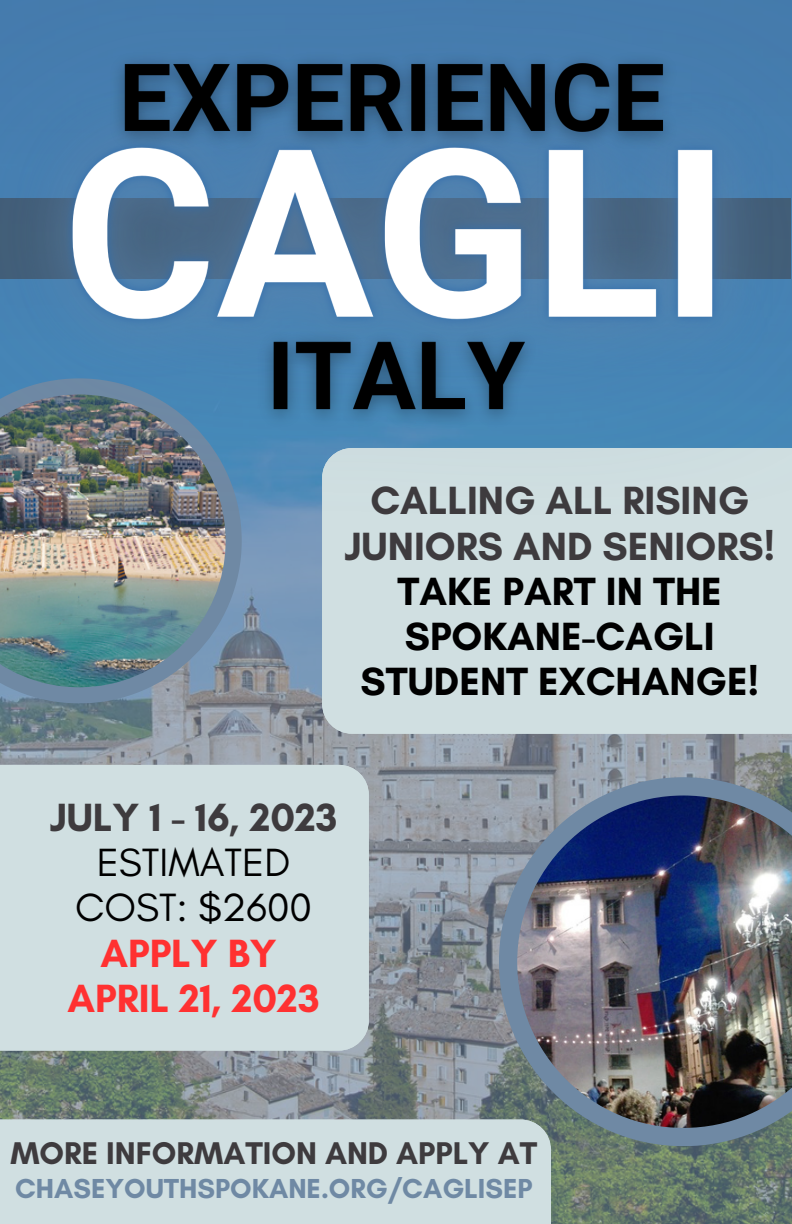
<style>
.page{position:relative;width:792px;height:1224px;background:#fff}
.page>*{position:absolute;margin:0;border:0;box-sizing:border-box;transform-origin:0 0}
.t1{font:700 40.2px/45.2px "Glacial Indifference";color:#3e3b3e;text-align:center}
.t2{font:700 40.2px/45.2px "Glacial Indifference";color:#000;text-align:center}
.t3{font:40.2px/45.2px "Glacial Indifference";color:#000;text-align:center}
.t4{font:700 40.2px/45.2px "Glacial Indifference";color:#ff3131;text-align:center}
.t5{font:700 32px "Glacial Indifference";color:#3e3b3e}
.t6{font:700 28px "Glacial Indifference";color:#6f89a4}
</style>
<div class="page">
<img style="left:0;top:688px;width:792px;height:536px">
<svg style="left:499px;top:777px;width:293px;height:369px;background:#788995"></svg>
<img style="left:517px;top:796px;width:275px;height:332px">
<svg style="left:0;top:688px;width:242px;height:15px;background:#7a8d9f"></svg>
<div style="left:0;top:765px;width:369px;height:286px;background:#d0dfe1"></div>
<div style="left:322px;top:688px;width:470px;height:46px;background:#d0dfe1"></div>
<img style="left:0;top:0;width:792px;height:688px">
<img style="left:245px;top:304px;width:303px;height:156px">
<img style="left:96px;top:23px;width:593px;height:159px">
<div style="left:0;top:1120px;width:551px;height:104px;background:#d0dfe1"></div>
<p class="t1" style="left:345px;top:478px;width:432px">CALLING ALL RISING<br>JUNIORS AND SENIORS!</p>
<p class="t2" style="left:361px;top:568px;width:400px">TAKE PART IN THE<br>SPOKANE-CAGLI<br>STUDENT EXCHANGE!</p>
<p class="t1" style="left:50px;top:795px;width:289px">JULY 1 - 16, 2023</p>
<p class="t3" style="left:75px;top:840px;width:238px">ESTIMATED<br>COST: $2600</p>
<p class="t4" style="left:67px;top:930px;width:254px">APPLY BY<br>APRIL 21, 2023</p>
<p class="t5" style="left:10px;top:1133px;width:528px">MORE INFORMATION AND APPLY AT</p>
<p class="t6" style="left:15px;top:1172px;width:519px">CHASEYOUTHSPOKANE.ORG/CAGLISEP</p>
</div>
